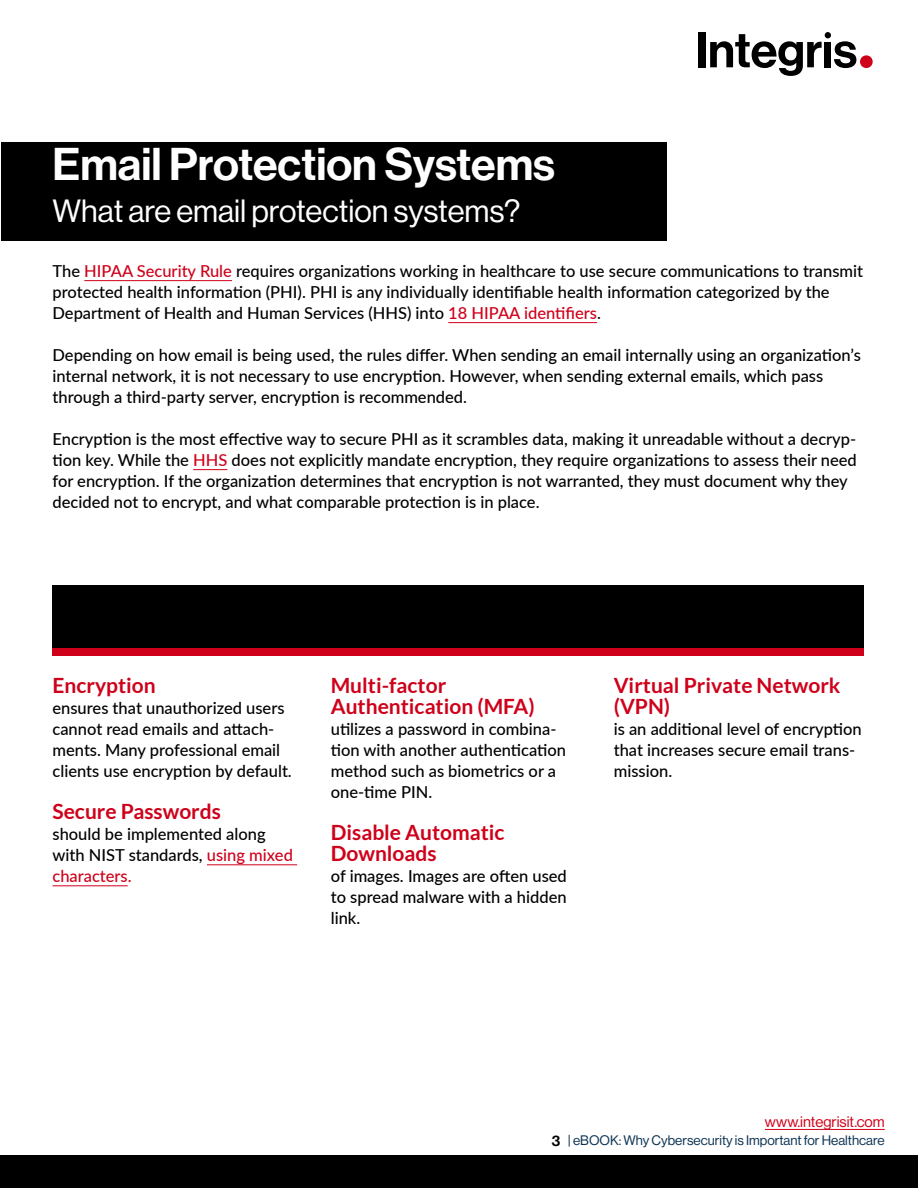
<style>
.page{position:relative;width:918px;height:1188px;background:#fff}
.page>*{position:absolute;margin:0;border:0;box-sizing:border-box;transform-origin:0 0}
.t1{font:45px "N Haas Grotesk DS Pro 65 Md";color:#fff}
.t2{font:31.5px "N Haas Grotesk DS Pro 55 Rg";color:#fff}
.t3{font:700 21px/21px "Lato";color:#cf001a}
.t4{font:500 16.5px/21px "Lato";color:#000}
.t5{font:15px "N Haas Grotesk DS Pro 55 Rg";color:#cf001a}
.t6{font:13.5px "N Haas Grotesk DS Pro 55 Rg";color:#0c3353}
.s1{color:#cf001a}
.s2{font-family:"N Haas Grotesk DS Pro 65 Md";font-size:15px;color:#000}
</style>
<div class="page">
<div style="left:698px;top:32px;width:7px;height:35px;background:#000"></div>
<div style="left:860px;top:55px;width:13px;height:13px;background:#cf001a;border-radius:50%"></div>
<svg style="left:710px;top:32px;width:146px;height:44px"></svg>
<div style="left:0;top:1156px;width:918px;height:32px;background:#000"></div>
<hr style="left:765px;top:1129px;width:120px;height:1px;background:#cf001a">
<div style="left:1px;top:143px;width:666px;height:98px;background:#000"></div>
<hr style="left:84px;top:280px;width:148px;height:1px;background:#cf001a">
<hr style="left:448px;top:322px;width:149px;height:1px;background:#cf001a">
<hr style="left:193px;top:469px;width:34px;height:1px;background:#cf001a">
<hr style="left:207px;top:864px;width:90px;height:1px;background:#cf001a">
<hr style="left:53px;top:885px;width:75px;height:1px;background:#cf001a">
<div style="left:53px;top:593px;width:811px;height:63px;background:#cf001a"></div>
<div style="left:53px;top:586px;width:811px;height:62px;background:#000"></div>
<h1 class="t1" style="left:53px;top:139px;width:504px">Email Protection Systems</h1>
<h2 class="t2" style="left:53px;top:194px;width:469px">What are email protection systems?</h2>
<p class="t4" style="left:53px;top:260px;width:812px">The <span class="s1">HIPAA Security Rule</span> requires organizations working in healthcare to use secure communications to transmit protected health information (PHI). PHI is any individually identifiable health information categorized by the<br>Department of Health and Human Services (HHS) into <span class="s1">18 HIPAA identifiers</span>.</p>
<p class="t4" style="left:53px;top:344px;width:810px">Depending on how email is being used, the rules differ. When sending an email internally using an organization’s internal network, it is not necessary to use encryption. However, when sending external emails, which pass through a third-party server, encryption is recommended.</p>
<p class="t4" style="left:53px;top:428px;width:806px">Encryption is the most effective way to secure PHI as it scrambles data, making it unreadable without a decryp&shy;tion key. While the <span class="s1">HHS</span> does not explicitly mandate encryption, they require organizations to assess their need for encryption. If the organization determines that encryption is not warranted, they must document why they decided not to encrypt, and what comparable protection is in place.</p>
<p class="t3" style="left:53px;top:675px;width:105px">Encryption</p>
<p class="t4" style="left:53px;top:697px;width:241px">ensures that unauthorized users cannot read emails and attach&shy;ments. Many professional email clients use encryption by default.</p>
<p class="t3" style="left:53px;top:801px;width:170px">Secure Passwords</p>
<p class="t4" style="left:53px;top:823px;width:242px">should be implemented along with NIST standards, <span class="s1">using mixed characters.</span></p>
<p class="t3" style="left:331px;top:675px;width:205px">Multi-factor<br>Authentication (MFA)</p>
<p class="t4" style="left:331px;top:718px;width:237px">utilizes a password in combina&shy;tion with another authentication method such as biometrics or a one-time PIN.</p>
<p class="t3" style="left:331px;top:822px;width:175px">Disable Automatic<br>Downloads</p>
<p class="t4" style="left:331px;top:865px;width:238px;text-align:justify">of images. Images are often used to spread malware with a hidden link.</p>
<p class="t3" style="left:614px;top:675px;width:228px">Virtual Private Network (VPN)</p>
<p class="t4" style="left:614px;top:718px;width:250px">is an additional level of encryption that increases secure email trans&shy;mission.</p>
<p class="t5" style="left:765px;top:1114px;width:121px">www.integrisit.com</p>
<p class="t6" style="left:552px;top:1133px;width:334px"><span class="s2">3</span> | eBOOK: Why Cybersecurity is Important for Healthcare</p>
</div>
